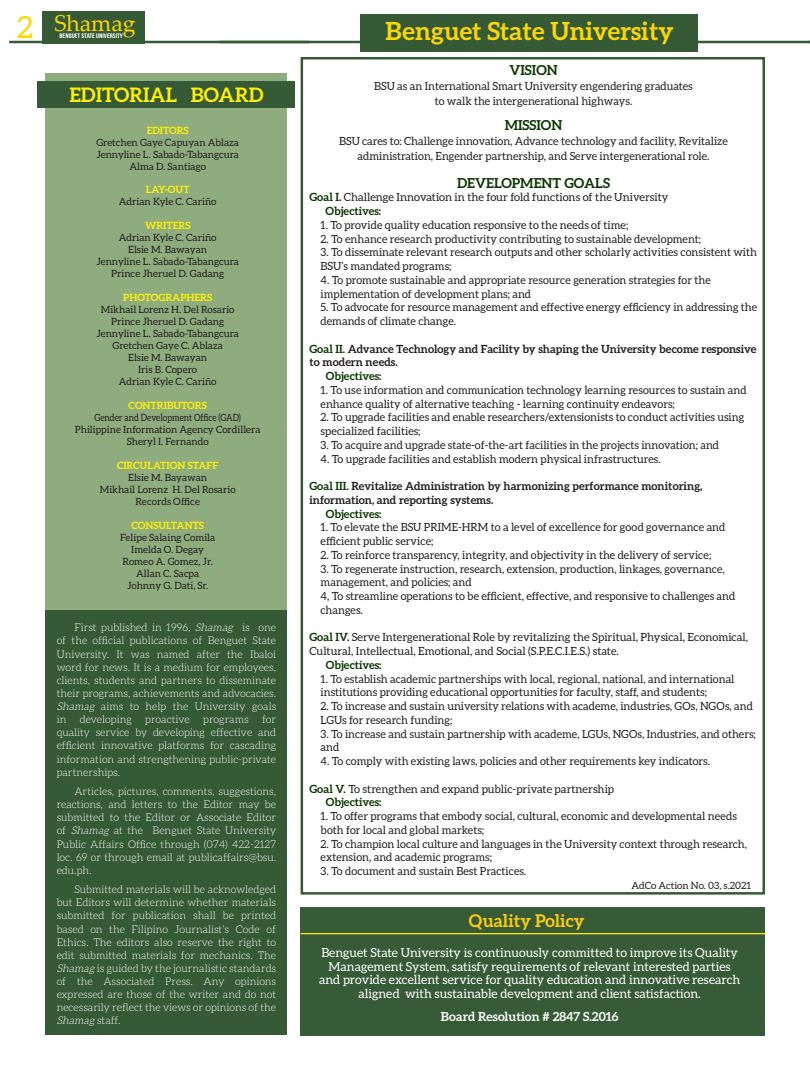
<style>
.page{position:relative;width:810px;height:1080px;background:#fff}
.page>*{position:absolute;margin:0;border:0;box-sizing:border-box;transform-origin:0 0}
.t1{font:30.5px "Aleo";color:#fed702}
.t2{font:700 25px "Aleo";color:#fed702}
.t3{font:22.88px "Palatino Linotype";color:#fed702}
.t4{font:700 20px "Aleo";color:#fff101}
.t5{font:700 17.5px "Aleo";color:#fece08}
.t6{font:700 13.75px "Aleo";color:#0b3502}
.t7{font:12.5px/13.8px "Aleo";color:#fff;text-align:center}
.t8{font:700 12.5px "Aleo";color:#fff}
.t9{font:11.25px/13.8px "Aleo";color:#231f20}
.t10{font:700 11.25px/13.8px "Aleo";color:#231f20}
.t11{font:700 11.25px "Aleo";color:#0b3502}
.t12{font:300 10.62px/13.1px "Aleo";color:#fff;text-align:justify}
.t13{font:10px/12px "Aleo";color:#231f20;text-align:center}
.t14{font:10px/12px "Aleo";color:#231f20;text-align:center;scale:.85 1}
.t15{font:700 10px "Aleo";color:#fff101}
.t16{font:6.5px "Bebas Neue";color:#fff;scale:1.18 1}
.s1{font-style:italic}
.s2{font-weight:700;color:#0b3502}
.s3{color:#0b3502}
</style>
<div class="page">
<hr style="left:9px;top:41px;width:300px;height:2px;background:#365a36">
<div style="left:42px;top:11px;width:102px;height:32px;background:#365a36"></div>
<div style="left:45px;top:74px;width:242px;height:614px;background:#8fac7f"></div>
<div style="left:38px;top:81px;width:257px;height:27px;background:#365a36"></div>
<div style="left:45px;top:611px;width:242px;height:424px;background:#365a36"></div>
<div style="left:301px;top:907px;width:464px;height:128px;background:#375b37"></div>
<hr style="left:301px;top:933px;width:464px;height:1px;background:#fff101">
<hr style="left:220px;top:41px;width:590px;height:2px;background:#365a36">
<div style="left:360px;top:15px;width:338px;height:37px;background:#365a36"></div>
<h1 class="t1" style="left:17px;top:10px;width:18px">2</h1>
<h3 class="t3" style="left:55px;top:7px;width:83px">Shamag</h3>
<p class="t16" style="left:60px;top:32px;width:55px">BENGUET STATE UNIVERSITY</p>
<h3 class="t4" style="left:69px;top:84px;width:196px">EDITORIAL BOARD</h3>
<p class="t15" style="left:147px;top:125px;width:43px">EDITORS</p>
<p class="t13" style="left:96px;top:136px;width:144px">Gretchen Gaye Capuyan Ablaza<br>Jennyline L. Sabado-Tabangcura<br>Alma D. Santiago</p>
<p class="t15" style="left:146px;top:184px;width:46px">LAY-OUT</p>
<p class="t13" style="left:119px;top:196px;width:99px">Adrian Kyle C. Cariño</p>
<p class="t15" style="left:145px;top:220px;width:47px">WRITERS</p>
<p class="t13" style="left:96px;top:232px;width:144px">Adrian Kyle C. Cariño<br>Elsie M. Bawayan<br>Jennyline L. Sabado-Tabangcura<br>Prince Jheruel D. Gadang</p>
<p class="t15" style="left:123px;top:292px;width:90px">PHOTOGRAPHERS</p>
<p class="t13" style="left:96px;top:304px;width:144px">Mikhail Lorenz H. Del Rosario<br>Prince Jheruel D. Gadang<br>Jennyline L. Sabado-Tabangcura<br>Gretchen Gaye C. Ablaza<br>Elsie M. Bawayan<br>Iris B. Copero<br>Adrian Kyle C. Cariño</p>
<p class="t15" style="left:129px;top:400px;width:80px">CONTRIBUTORS</p>
<p class="t14" style="left:75px;top:412px;width:220px">Gender and Development Office (GAD)<br>Philippine Information Agency Cordillera<br>Sheryl I. Fernando</p>
<p class="t15" style="left:117px;top:460px;width:103px">CIRCULATION STAFF</p>
<p class="t13" style="left:100px;top:472px;width:137px">Elsie M. Bayawan<br>Mikhail Lorenz H. Del Rosario<br>Records Office</p>
<p class="t15" style="left:131px;top:519px;width:74px">CONSULTANTS</p>
<p class="t13" style="left:120px;top:531px;width:97px">Felipe Salaing Comila<br>Imelda O. Degay<br>Romeo A. Gomez, Jr.<br>Allan C. Sacpa<br>Johnny G. Dati, Sr.</p>
<p class="t12" style="left:57px;top:621px;width:221px;text-indent:18px">First published in 1996, <span class="s1">Shamag</span> is one of the official publications of Benguet State University. It was named after the Ibaloi word for news. It is a medium for employees, clients, students and partners to disseminate their programs, achievements and advocacies.<br><span class="s1">Shamag</span> aims to help the University goals in</p>
<p class="t12" style="left:80px;top:713px;width:54px">developing</p>
<p class="t12" style="left:145px;top:713px;width:46px">proactive</p>
<p class="t12" style="left:203px;top:713px;width:47px">programs</p>
<p class="t12" style="left:57px;top:713px;width:221px;text-indent:205px">for quality service by developing effective and efficient innovative platforms for cascading information and strengthening public-private partnerships.</p>
<p class="t12" style="left:57px;top:785px;width:221px;text-indent:18px">Articles, pictures, comments, suggestions, reactions, and letters to the Editor may be submitted to the Editor or Associate Editor of <span class="s1">Shamag</span> at the Benguet State University Public Affairs Office through (074) 422-2127 loc. 69 or through email at publicaffairs@bsu. edu.ph.</p>
<p class="t12" style="left:57px;top:883px;width:221px;text-indent:18px">Submitted materials will be acknowledged but Editors will determine whether materials submitted for publication shall be printed based on the Filipino Journalist’s Code of Ethics. The editors also reserve the right to edit submitted materials for mechanics. The <span class="s1">Shamag</span> is guided by the journalistic standards of the Associated Press. Any opinions expressed are those of the writer and do not necessarily reflect the views or opinions of the <span class="s1">Shamag</span> staff.</p>
<h2 class="t2" style="left:386px;top:17px;width:290px">Benguet State University</h2>
<p class="t6" style="left:509px;top:62px;width:50px">VISION</p>
<p class="t9" style="left:374px;top:78px;width:320px;line-height:15px;text-align:center">BSU as an International Smart University engendering graduates to walk the intergenerational highways.</p>
<p class="t6" style="left:505px;top:117px;width:59px">MISSION</p>
<p class="t9" style="left:339px;top:134px;width:390px;line-height:15px;text-align:center">BSU cares to: Challenge innovation, Advance technology and facility, Revitalize administration, Engender partnership, and Serve intergenerational role.</p>
<p class="t6" style="left:457px;top:175px;width:155px">DEVELOPMENT GOALS</p>
<p class="t9" style="left:325px;top:190px;width:345px;text-indent:-16px"><span class="s2">Goal I.</span> Challenge Innovation in the four fold functions of the University<br><span class="s2">Objectives:</span></p>
<p class="t9" style="left:321px;top:218px;width:309px">1. To provide quality education responsive to the needs of time;</p>
<p class="t9" style="left:321px;top:232px;width:382px">2. To enhance research productivity contributing to sustainable development;</p>
<p class="t9" style="left:321px;top:245px;width:438px">3. To disseminate relevant research outputs and other scholarly activities consistent with<br>BSU’s mandated programs;</p>
<p class="t9" style="left:321px;top:273px;width:392px">4. To promote sustainable and appropriate resource generation strategies for the implementation of development plans; and</p>
<p class="t9" style="left:321px;top:300px;width:438px">5. To advocate for resource management and effective energy efficiency in addressing the demands of climate change.</p>
<p class="t10" style="left:309px;top:342px;width:449px"><span class="s3">Goal II.</span> Advance Technology and Facility by shaping the University become responsive to modern needs.</p>
<p class="t11" style="left:326px;top:370px;width:57px">Objectives:</p>
<p class="t9" style="left:321px;top:383px;width:428px">1. To use information and communication technology learning resources to sustain and enhance quality of alternative teaching - learning continuity endeavors;</p>
<p class="t9" style="left:321px;top:410px;width:425px">2. To upgrade facilities and enable researchers/extensionists to conduct activities using specialized facilities;</p>
<p class="t9" style="left:321px;top:438px;width:400px">3. To acquire and upgrade state-of-the-art facilities in the projects innovation; and</p>
<p class="t9" style="left:321px;top:452px;width:342px">4. To upgrade facilities and establish modern physical infrastructures.</p>
<p class="t10" style="left:309px;top:479px;width:395px"><span class="s3">Goal III.</span> Revitalize Administration by harmonizing performance monitoring, information, and reporting systems.</p>
<p class="t11" style="left:326px;top:507px;width:57px">Objectives:</p>
<p class="t9" style="left:321px;top:520px;width:406px">1. To elevate the BSU PRIME-HRM to a level of excellence for good governance and efficient public service;</p>
<p class="t9" style="left:321px;top:548px;width:392px">2. To reinforce transparency, integrity, and objectivity in the delivery of service;</p>
<p class="t9" style="left:321px;top:562px;width:416px">3. To regenerate instruction, research, extension, production, linkages, governance, management, and policies; and<br>4, To streamline operations to be efficient, effective, and responsive to challenges and changes.</p>
<p class="t9" style="left:309px;top:630px;width:440px"><span class="s2">Goal IV.</span> Serve Intergenerational Role by revitalizing the Spiritual, Physical, Economical,<br>Cultural, Intellectual, Emotional, and Social (S.P.E.C.I.E.S.) state.</p>
<p class="t11" style="left:326px;top:658px;width:57px">Objectives:</p>
<p class="t9" style="left:321px;top:672px;width:415px">1. To establish academic partnerships with local, regional, national, and international institutions providing educational opportunities for faculty, staff, and students;</p>
<p class="t9" style="left:321px;top:699px;width:434px">2. To increase and sustain university relations with academe, industries, GOs, NGOs, and<br>LGUs for research funding;</p>
<p class="t9" style="left:321px;top:727px;width:437px">3. To increase and sustain partnership with academe, LGUs, NGOs, Industries, and others; and</p>
<p class="t9" style="left:321px;top:754px;width:391px">4. To comply with existing laws, policies and other requirements key indicators.</p>
<p class="t9" style="left:326px;top:782px;width:290px;text-indent:-16px"><span class="s2">Goal V.</span> To strengthen and expand public-private partnership<br><span class="s2">Objectives:</span></p>
<p class="t9" style="left:321px;top:809px;width:418px">1. To offer programs that embody social, cultural, economic and developmental needs both for local and global markets;</p>
<p class="t9" style="left:321px;top:837px;width:428px">2. To champion local culture and languages in the University context through research, extension, and academic programs;</p>
<p class="t9" style="left:321px;top:864px;width:207px">3. To document and sustain Best Practices.</p>
<p class="t13" style="left:631px;top:879px;width:121px">AdCo Action No. 03, s.2021</p>
<h3 class="t5" style="left:469px;top:910px;width:117px">Quality Policy</h3>
<p class="t7" style="left:319px;top:945px;width:423px">Benguet State University is continuously committed to improve its Quality Management System, satisfy requirements of relevant interested parties and provide excellent service for quality education and innovative research aligned with sustainable development and client satisfaction.</p>
<p class="t8" style="left:441px;top:1009px;width:179px">Board Resolution # 2847 S.2016</p>
</div>
